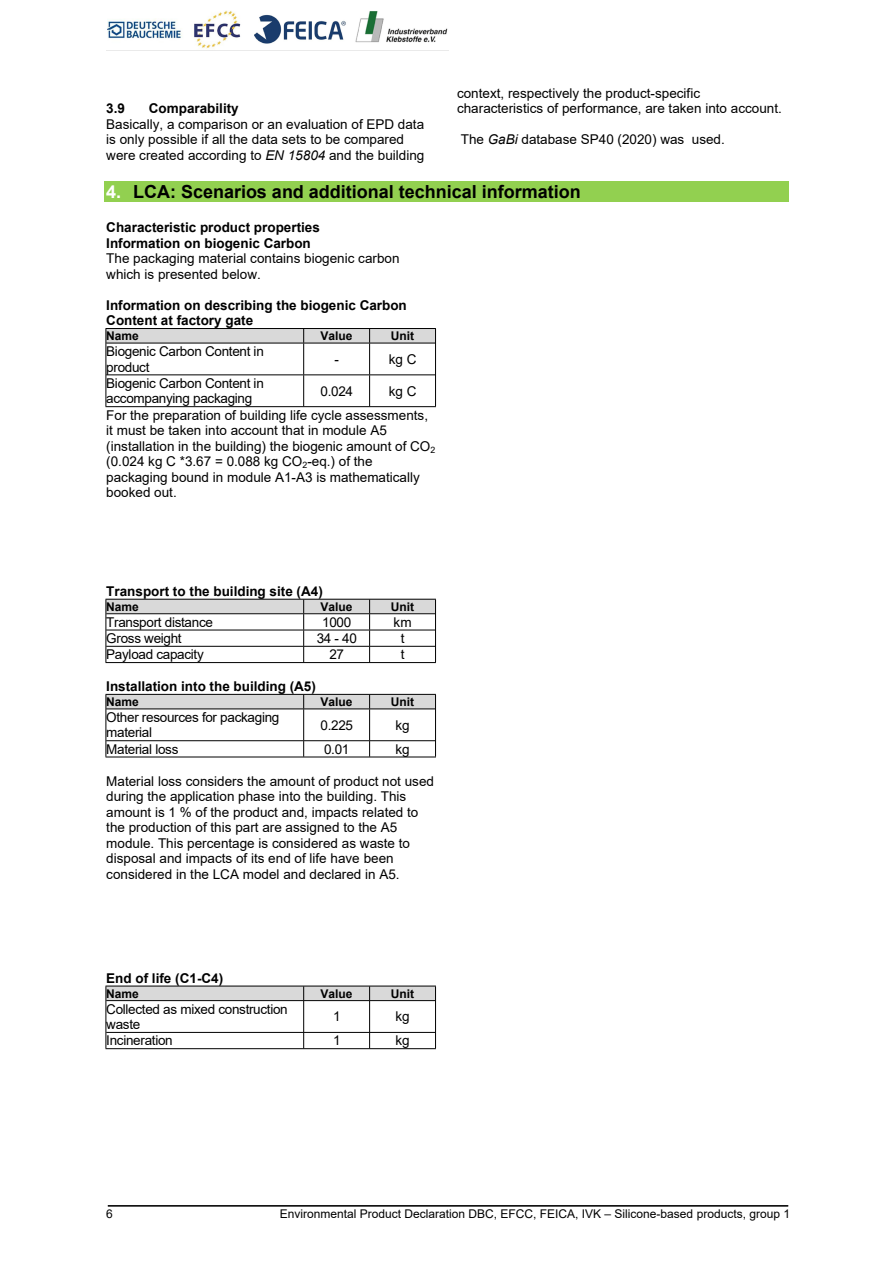
<style>
.page{position:relative;width:893px;height:1263px;background:#fff}
.page>*{position:absolute;margin:0;border:0;box-sizing:border-box;transform-origin:0 0}
.t1{font:700 18px "Arial";color:#000}
.t2{font:13.5px/15.5px "Arial";color:#000}
.t3{font:700 13.5px/15.5px "Arial";color:#000}
.t4{font:13.5px/15.5px "Arial";letter-spacing:-.02em;color:#000}
.t5{font:12px "Arial";color:#000}
.t6{font:700 12px "Arial";color:#000}
.s1{font-style:italic}
.s2{color:#fff}
</style>
<div class="page">
<hr style="left:108px;top:1205px;width:680px;height:1px;background:#000">
<svg style="left:107px;top:10px;width:342px;height:41px"></svg>
<div style="left:104px;top:181px;width:685px;height:20px;background:#92d050"></div>
<div style="left:106px;top:329px;width:197px;height:14px;background:#d9d9d9"></div>
<div style="left:304px;top:329px;width:65px;height:14px;background:#d9d9d9"></div>
<div style="left:370px;top:329px;width:65px;height:14px;background:#d9d9d9"></div>
<hr style="left:106px;top:329px;width:1px;height:77px;background:#000">
<svg style="left:303px;top:329px;width:1px;height:14px"></svg>
<hr style="left:303px;top:343px;width:1px;height:31px;background:#000">
<hr style="left:303px;top:375px;width:1px;height:31px;background:#000">
<svg style="left:369px;top:329px;width:1px;height:14px"></svg>
<hr style="left:369px;top:343px;width:1px;height:31px;background:#000">
<hr style="left:369px;top:375px;width:1px;height:31px;background:#000">
<hr style="left:435px;top:329px;width:1px;height:77px;background:#000">
<hr style="left:106px;top:328px;width:330px;height:1px;background:#000">
<hr style="left:106px;top:343px;width:329px;height:1px;background:#000">
<hr style="left:106px;top:374px;width:329px;height:1px;background:#000">
<hr style="left:106px;top:406px;width:330px;height:1px;background:#000">
<div style="left:106px;top:600px;width:197px;height:13px;background:#d9d9d9"></div>
<div style="left:304px;top:600px;width:65px;height:13px;background:#d9d9d9"></div>
<div style="left:370px;top:600px;width:65px;height:13px;background:#d9d9d9"></div>
<hr style="left:106px;top:600px;width:1px;height:62px;background:#000">
<svg style="left:303px;top:600px;width:1px;height:62px"></svg>
<svg style="left:369px;top:600px;width:1px;height:62px"></svg>
<hr style="left:435px;top:600px;width:1px;height:62px;background:#000">
<hr style="left:106px;top:599px;width:330px;height:1px;background:#000">
<hr style="left:106px;top:613px;width:329px;height:1px;background:#000">
<hr style="left:106px;top:630px;width:329px;height:1px;background:#000">
<hr style="left:106px;top:646px;width:329px;height:1px;background:#000">
<hr style="left:106px;top:662px;width:330px;height:1px;background:#000">
<div style="left:106px;top:695px;width:197px;height:13px;background:#d9d9d9"></div>
<div style="left:304px;top:695px;width:65px;height:13px;background:#d9d9d9"></div>
<div style="left:370px;top:695px;width:65px;height:13px;background:#d9d9d9"></div>
<hr style="left:106px;top:695px;width:1px;height:62px;background:#000">
<svg style="left:303px;top:695px;width:1px;height:13px"></svg>
<hr style="left:303px;top:709px;width:1px;height:31px;background:#000">
<svg style="left:303px;top:741px;width:1px;height:16px"></svg>
<svg style="left:369px;top:695px;width:1px;height:13px"></svg>
<hr style="left:369px;top:709px;width:1px;height:31px;background:#000">
<svg style="left:369px;top:741px;width:1px;height:16px"></svg>
<hr style="left:435px;top:695px;width:1px;height:62px;background:#000">
<hr style="left:106px;top:694px;width:330px;height:1px;background:#000">
<hr style="left:106px;top:708px;width:329px;height:1px;background:#000">
<hr style="left:106px;top:740px;width:329px;height:1px;background:#000">
<hr style="left:106px;top:757px;width:330px;height:1px;background:#000">
<div style="left:106px;top:986px;width:197px;height:14px;background:#d9d9d9"></div>
<div style="left:304px;top:986px;width:65px;height:14px;background:#d9d9d9"></div>
<div style="left:370px;top:986px;width:65px;height:14px;background:#d9d9d9"></div>
<hr style="left:106px;top:986px;width:1px;height:62px;background:#000">
<svg style="left:303px;top:987px;width:1px;height:13px"></svg>
<hr style="left:303px;top:1001px;width:1px;height:31px;background:#000">
<svg style="left:303px;top:1033px;width:1px;height:15px"></svg>
<svg style="left:369px;top:987px;width:1px;height:13px"></svg>
<hr style="left:369px;top:1001px;width:1px;height:31px;background:#000">
<svg style="left:369px;top:1033px;width:1px;height:15px"></svg>
<hr style="left:435px;top:986px;width:1px;height:62px;background:#000">
<hr style="left:106px;top:986px;width:330px;height:1px;background:#000">
<hr style="left:106px;top:1000px;width:329px;height:1px;background:#000">
<hr style="left:106px;top:1032px;width:329px;height:1px;background:#000">
<hr style="left:106px;top:1048px;width:330px;height:1px;background:#000">
<p class="t2" style="left:457px;top:85px;width:326px">context, respectively the product-specific characteristics of performance, are taken into account.</p>
<p class="t2" style="left:461px;top:132px;width:266px">The <span class="s1">GaBi</span> database SP40 (2020) was used.</p>
<h1 class="t1" style="left:106px;top:181px;width:476px"><span class="s2">4.</span> LCA: Scenarios and additional technical information</h1>
<p class="t3" style="left:106px;top:220px;width:215px">Characteristic product properties<br>Information on biogenic Carbon</p>
<p class="t2" style="left:106px;top:251px;width:295px">The packaging material contains biogenic carbon which is presented below.</p>
<p class="t3" style="left:106px;top:297px;width:302px">Information on describing the biogenic Carbon<br>Content at factory gate</p>
<p class="t6" style="left:106px;top:329px;width:34px">Name</p>
<p class="t6" style="left:321px;top:329px;width:33px">Value</p>
<p class="t6" style="left:391px;top:329px;width:25px">Unit</p>
<p class="t4" style="left:106px;top:344px;width:159px">Biogenic Carbon Content in product</p>
<p class="t3" style="left:106px;top:101px;width:20px">3.9</p>
<p class="t3" style="left:149px;top:101px;width:91px">Comparability</p>
<p class="t2" style="left:106px;top:116px;width:320px">Basically, a comparison or an evaluation of EPD data is only possible if all the data sets to be compared were created according to <span class="s1">EN 15804</span> and the building</p>
<p class="t2" style="left:335px;top:351px;width:6px">-</p>
<p class="t2" style="left:389px;top:351px;width:29px">kg C</p>
<p class="t4" style="left:106px;top:375px;width:159px">Biogenic Carbon Content in accompanying packaging</p>
<p class="t2" style="left:320px;top:383px;width:34px">0.024</p>
<p class="t2" style="left:106px;top:379px;width:323px;line-height:24px;text-indent:282px">kg C<br>For the preparation of building life cycle assessments,</p>
<p class="t2" style="left:106px;top:423px;width:331px">it must be taken into account that in module A5 (installation in the building) the biogenic amount of CO<sub>2 </sub>(0.024 kg C *3.67 = 0.088 kg CO<sub>2</sub>-eq.) of the packaging bound in module A1-A3 is mathematically booked out.</p>
<p class="t3" style="left:106px;top:583px;width:218px">Transport to the building site (A4)</p>
<p class="t6" style="left:106px;top:600px;width:34px">Name</p>
<p class="t6" style="left:321px;top:600px;width:33px">Value</p>
<p class="t6" style="left:391px;top:600px;width:25px">Unit</p>
<p class="t4" style="left:106px;top:614px;width:108px">Transport distance</p>
<p class="t2" style="left:322px;top:614px;width:31px">1000</p>
<p class="t2" style="left:394px;top:614px;width:19px">km</p>
<p class="t4" style="left:106px;top:631px;width:77px">Gross weight</p>
<p class="t2" style="left:317px;top:631px;width:42px">34 - 40</p>
<p class="t2" style="left:401px;top:631px;width:5px">t</p>
<p class="t4" style="left:106px;top:647px;width:99px">Payload capacity</p>
<p class="t2" style="left:329px;top:647px;width:16px">27</p>
<p class="t2" style="left:401px;top:647px;width:5px">t</p>
<p class="t3" style="left:106px;top:679px;width:211px">Installation into the building (A5)</p>
<p class="t6" style="left:106px;top:695px;width:34px">Name</p>
<p class="t6" style="left:321px;top:695px;width:33px">Value</p>
<p class="t6" style="left:391px;top:695px;width:25px">Unit</p>
<p class="t4" style="left:106px;top:709px;width:175px">Other resources for packaging material</p>
<p class="t2" style="left:320px;top:717px;width:34px">0.225</p>
<p class="t2" style="left:395px;top:717px;width:16px">kg</p>
<p class="t4" style="left:106px;top:741px;width:74px">Material loss</p>
<p class="t2" style="left:324px;top:741px;width:27px">0.01</p>
<p class="t2" style="left:395px;top:741px;width:16px">kg</p>
<p class="t2" style="left:106px;top:773px;width:329px">Material loss considers the amount of product not used during the application phase into the building. This amount is 1 % of the product and, impacts related to the production of this part are assigned to the A5 module. This percentage is considered as waste to disposal and impacts of its end of life have been considered in the LCA model and declared in A5.</p>
<p class="t3" style="left:106px;top:970px;width:118px">End of life (C1-C4)</p>
<p class="t6" style="left:106px;top:987px;width:34px">Name</p>
<p class="t6" style="left:321px;top:987px;width:33px">Value</p>
<p class="t6" style="left:391px;top:987px;width:25px">Unit</p>
<p class="t4" style="left:106px;top:1001px;width:183px">Collected as mixed construction waste</p>
<p class="t2" style="left:333px;top:1009px;width:9px">1</p>
<p class="t2" style="left:395px;top:1009px;width:16px">kg</p>
<p class="t4" style="left:106px;top:1033px;width:68px">Incineration</p>
<p class="t2" style="left:333px;top:1033px;width:9px">1</p>
<p class="t2" style="left:395px;top:1033px;width:16px">kg</p>
<p class="t5" style="left:106px;top:1207px;width:8px">6</p>
<p class="t5" style="left:280px;top:1207px;width:512px">Environmental Product Declaration DBC, EFCC, FEICA, IVK – Silicone-based products, group 1</p>
</div>
